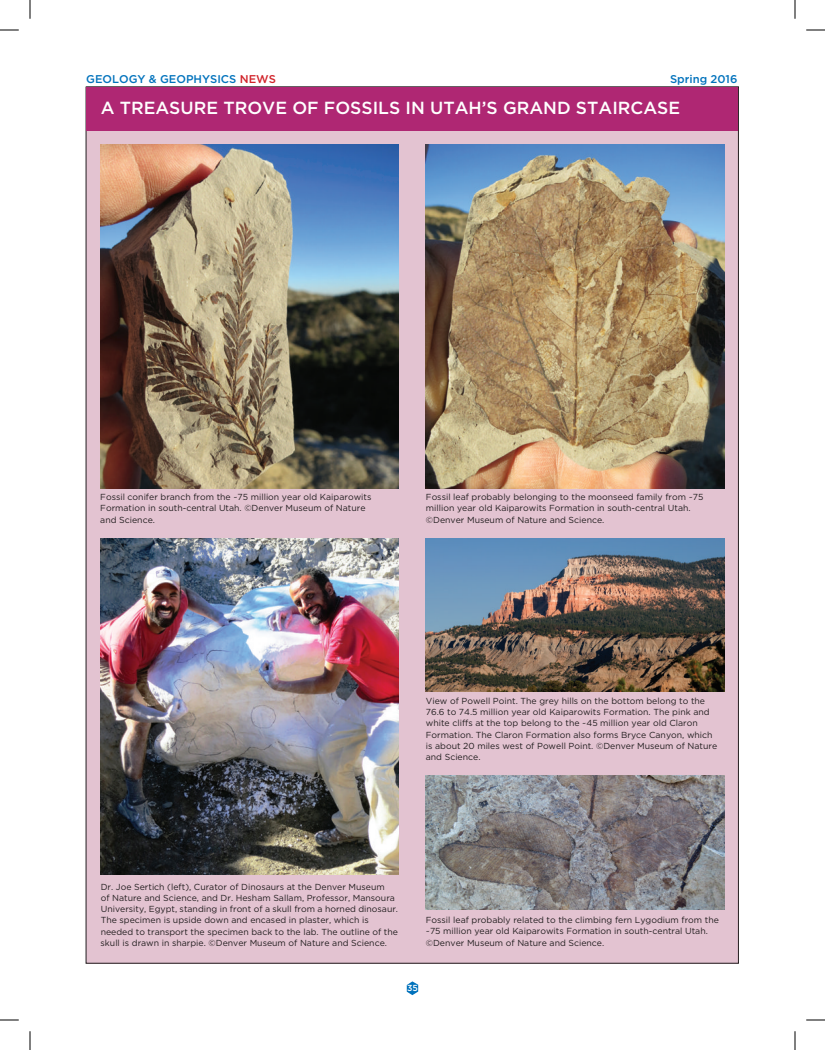
<style>
.page{position:relative;width:825px;height:1050px;background:#fff}
.page>*{position:absolute;margin:0;border:0;box-sizing:border-box;transform-origin:0 0}
.t1{font:500 17.5px "Gotham";color:#fff}
.t2{font:500 11.25px "Gotham";color:#0072bc}
.t3{font:8.75px/11.2px "Gotham";color:#231f20}
.t4{font:500 8.75px "Gotham";color:#fff}
.s1{color:#d1232a}
</style>
<div class="page">
<svg style="left:407px;top:981px;width:11px;height:14px"></svg>
<div style="left:86px;top:87px;width:652px;height:876px;background:#e3c3d1"></div>
<div style="left:86px;top:87px;width:652px;height:44px;background:#af2773"></div>
<img style="left:100px;top:145px;width:299px;height:344px">
<img style="left:426px;top:145px;width:298px;height:344px">
<img style="left:101px;top:539px;width:298px;height:335px">
<img style="left:426px;top:775px;width:298px;height:135px">
<img style="left:426px;top:539px;width:298px;height:152px">
<svg style="left:0;top:29px;width:19px;height:2px"></svg>
<svg style="left:806px;top:29px;width:19px;height:2px"></svg>
<svg style="left:0;top:1019px;width:19px;height:2px"></svg>
<svg style="left:806px;top:1019px;width:19px;height:2px"></svg>
<svg style="left:29px;top:0;width:2px;height:19px"></svg>
<svg style="left:29px;top:1031px;width:2px;height:19px"></svg>
<svg style="left:794px;top:0;width:2px;height:19px"></svg>
<svg style="left:794px;top:1031px;width:2px;height:19px"></svg>
<p class="t2" style="left:86px;top:73px;width:191px">GEOLOGY &amp; GEOPHYSICS <span class="s1">NEWS</span></p>
<p class="t2" style="left:670px;top:73px;width:69px">Spring 2016</p>
<h1 class="t1" style="left:101px;top:98px;width:581px">A TREASURE TROVE OF FOSSILS IN UTAH’S GRAND STAIRCASE</h1>
<p class="t3" style="left:100px;top:491px;width:273px">Fossil conifer branch from the ~75 million year old Kaiparowits<br>Formation in south-central Utah. ©Denver Museum of Nature and Science.</p>
<p class="t3" style="left:426px;top:491px;width:279px">Fossil leaf probably belonging to the moonseed family from ~75 million year old Kaiparowits Formation in south-central Utah. ©Denver Museum of Nature and Science.</p>
<p class="t3" style="left:426px;top:695px;width:293px">View of Powell Point. The grey hills on the bottom belong to the 76.6 to 74.5 million year old Kaiparowits Formation. The pink and white cliffs at the top belong to the ~45 million year old Claron Formation. The Claron Formation also forms Bryce Canyon, which is about 20 miles west of Powell Point. ©Denver Museum of Nature and Science.</p>
<p class="t3" style="left:101px;top:881px;width:299px">Dr. Joe Sertich (left), Curator of Dinosaurs at the Denver Museum<br>of Nature and Science, and Dr. Hesham Sallam, Professor, Mansoura University, Egypt, standing in front of a skull from a horned dinosaur.<br>The specimen is upside down and encased in plaster, which is needed to transport the specimen back to the lab. The outline of the skull is drawn in sharpie. ©Denver Museum of Nature and Science.</p>
<p class="t3" style="left:426px;top:914px;width:295px">Fossil leaf probably related to the climbing fern Lygodium from the ~75 million year old Kaiparowits Formation in south-central Utah. ©Denver Museum of Nature and Science.</p>
<p class="t4" style="left:407px;top:983px;width:12px">35</p>
</div>
